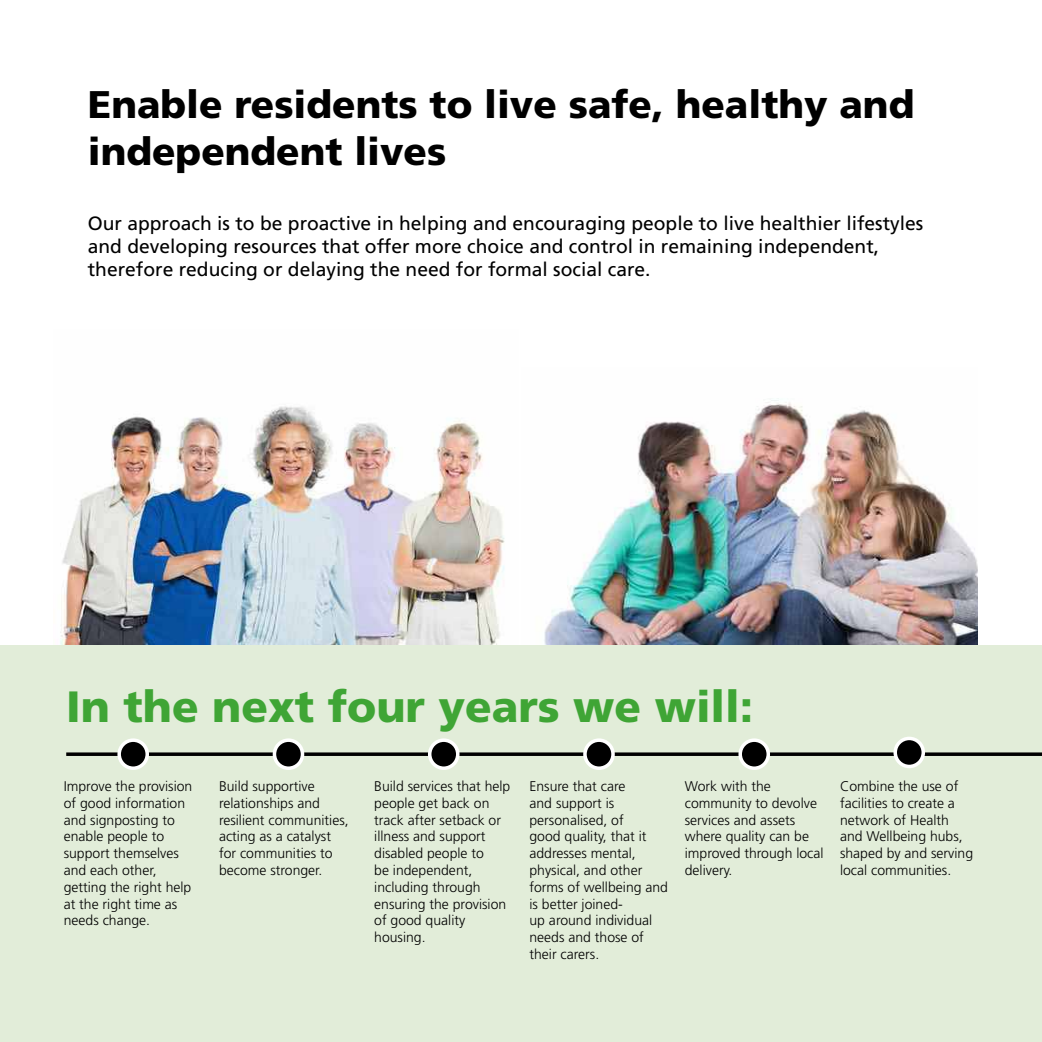
<style>
.page{position:relative;width:1042px;height:1042px;background:#fff}
.page>*{position:absolute;margin:0;border:0;box-sizing:border-box;transform-origin:0 0}
.t1{font:900 43.75px "Frutiger";color:#3fa535}
.t2{font:900 38.5px/46.2px "Frutiger";color:#000}
.t3{font:19.25px/23.1px "Frutiger";color:#000}
.t4{font:300 14px/16.8px "Frutiger";color:#000}
</style>
<div class="page">
<img style="left:60px;top:406px;width:445px;height:239px">
<img style="left:544px;top:398px;width:433px;height:247px">
<div style="left:0;top:645px;width:1042px;height:397px;background:#e2edd9"></div>
<svg style="left:66px;top:752px;width:976px;height:4px;background:#1b1d1a"></svg>
<div style="left:119px;top:740px;width:28px;height:28px;background:#000;border-radius:50%"></div>
<div style="left:117px;top:738px;width:32px;height:32px;border:4px solid #fff;border-radius:50%"></div>
<div style="left:274px;top:740px;width:28px;height:28px;background:#000;border-radius:50%"></div>
<div style="left:273px;top:738px;width:31px;height:32px;border:4px solid #fff;border-radius:50%"></div>
<div style="left:430px;top:740px;width:28px;height:28px;background:#000;border-radius:50%"></div>
<div style="left:428px;top:738px;width:31px;height:32px;border:4px solid #fff;border-radius:50%"></div>
<div style="left:585px;top:740px;width:28px;height:28px;background:#000;border-radius:50%"></div>
<div style="left:583px;top:738px;width:32px;height:32px;border:4px solid #fff;border-radius:50%"></div>
<div style="left:740px;top:740px;width:28px;height:28px;background:#000;border-radius:50%"></div>
<div style="left:738px;top:738px;width:32px;height:32px;border:4px solid #fff;border-radius:50%"></div>
<div style="left:895px;top:738px;width:28px;height:28px;background:#000;border-radius:50%"></div>
<div style="left:893px;top:736px;width:32px;height:32px;border:4px solid #fff;border-radius:50%"></div>
<h1 class="t2" style="left:88px;top:82px;width:828px">Enable residents to live safe, healthy and independent lives</h1>
<p class="t3" style="left:88px;top:212px;width:837px">Our approach is to be proactive in helping and encouraging people to live healthier lifestyles and developing resources that offer more choice and control in remaining independent, therefore reducing or delaying the need for formal social care.</p>
<p class="t1" style="left:66px;top:680px;width:688px">In the next four years we will:</p>
<p class="t4" style="left:64px;top:778px;width:130px">Improve the provision of good information and signposting to enable people to support themselves and each other, getting the right help at the right time as needs change.</p>
<p class="t4" style="left:219px;top:778px;width:131px">Build supportive relationships and resilient communities, acting as a catalyst for communities to become stronger.</p>
<p class="t4" style="left:374px;top:778px;width:138px">Build services that help people get back on track after setback or illness and support disabled people to<br>be independent, including through ensuring the provision of good quality housing.</p>
<p class="t4" style="left:529px;top:778px;width:140px">Ensure that care<br>and support is personalised, of<br>good quality, that it addresses mental, physical, and other forms of wellbeing and is better joined-<br>up around individual needs and those of their carers.</p>
<p class="t4" style="left:685px;top:778px;width:140px">Work with the community to devolve services and assets where quality can be improved through local delivery.</p>
<p class="t4" style="left:840px;top:778px;width:135px">Combine the use of facilities to create a network of Health and Wellbeing hubs, shaped by and serving local communities.</p>
</div>
